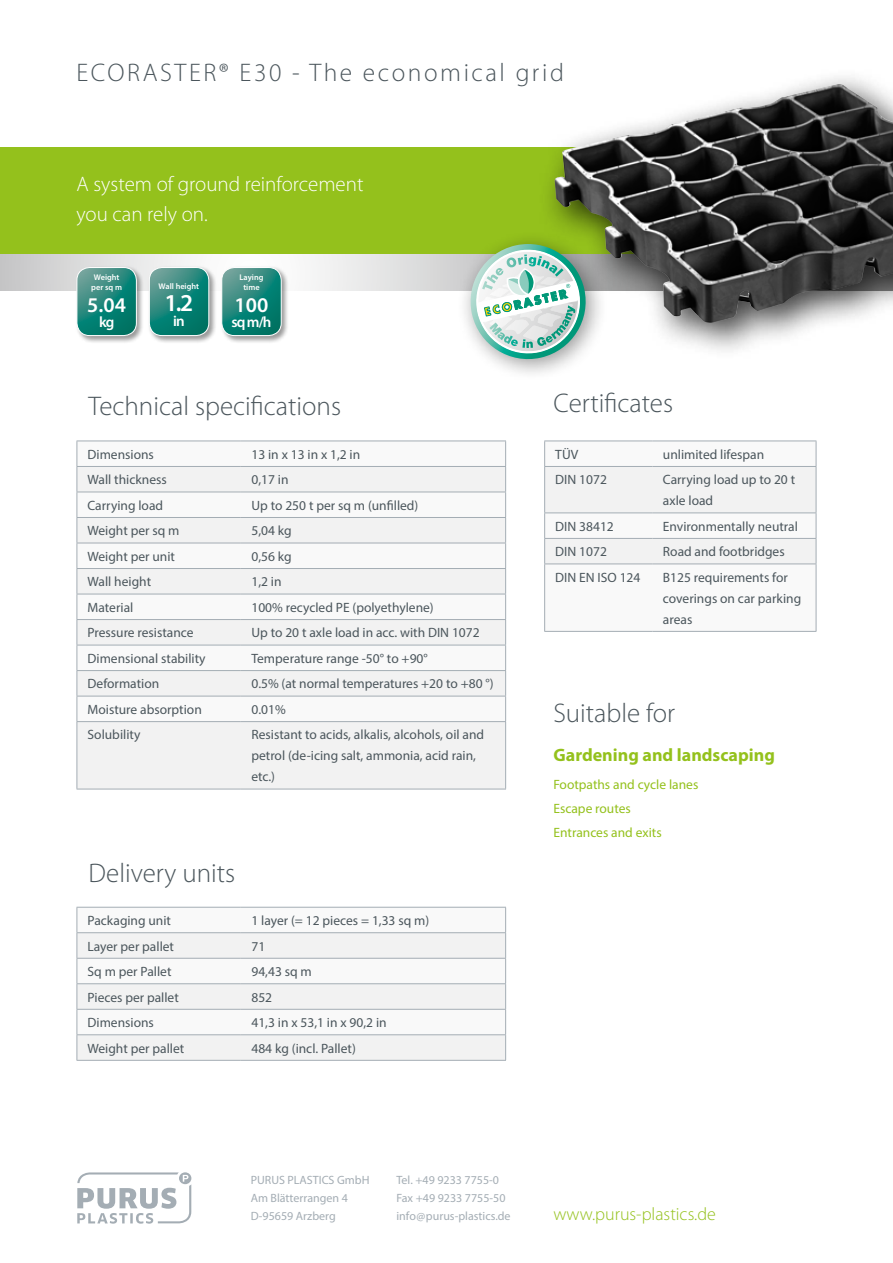
<style>
.page{position:relative;width:893px;height:1263px;background:#fff}
.page>*{position:absolute;margin:0;border:0;box-sizing:border-box;transform-origin:0 0}
.t1{font:300 27px "Myriad Pro";color:#4b565c}
.t2{font:300 25.5px "Myriad Pro";letter-spacing:.1em;color:#4b565c}
.t3{font:600 24.3px "Myriad Pro";color:#fff}
.t4{font:300 21px/30px "Myriad Pro";color:#fff}
.t5{font:600 21px "Myriad Pro";color:#fff}
.t6{font:700 18px "Myriad Pro";color:#94c11c}
.t7{font:300 18px "Myriad Pro";color:#94c11c}
.t8{font:600 15px "Myriad Pro";color:#fff}
.t9{font:13.5px/21px "Myriad Pro";color:#4b565c}
.t10{font:13.5px/24px "Myriad Pro";color:#94c11c}
.t11{font:12px/18px "Myriad Pro";color:#a4adb4}
.t12{font:600 8.25px/9.8px "Myriad Pro";color:#fff;text-align:center}
</style>
<div class="page">
<svg style="left:0;top:254px;width:456px;height:36px"></svg>
<div style="left:0;top:147px;width:893px;height:107px;background:#94c11c"></div>
<svg style="left:77px;top:1172px;width:114px;height:52px"></svg>
<div style="left:538px;top:68px;width:355px;height:292px;background:#000;opacity:.75"></div>
<img style="left:554px;top:84px;width:339px;height:239px">
<div style="left:456px;top:230px;width:152px;height:152px;background:#000;opacity:.4"></div>
<svg style="left:465px;top:243px;width:126px;height:122px"></svg>
<div style="left:147px;top:265px;width:70px;height:79px;background:#000;opacity:.4"></div>
<svg style="left:149px;top:267px;width:60px;height:69px;background:#288a7e"></svg>
<div style="left:149px;top:267px;width:60px;height:69px;border:1px solid #fff;border-radius:13px"></div>
<div style="left:75px;top:265px;width:70px;height:79px;background:#000;opacity:.4"></div>
<svg style="left:77px;top:267px;width:59px;height:69px;background:#26897d"></svg>
<div style="left:77px;top:267px;width:60px;height:69px;border:1px solid #fff;border-radius:13px"></div>
<div style="left:220px;top:265px;width:69px;height:79px;background:#000;opacity:.4"></div>
<svg style="left:222px;top:267px;width:59px;height:69px;background:#27897d"></svg>
<div style="left:221px;top:267px;width:61px;height:69px;border:1px solid #fff;border-radius:13px"></div>
<div style="left:78px;top:467px;width:427px;height:322px;background:#f2f2f2"></div>
<hr style="left:77px;top:441px;width:164px;height:1px;background:#a4adb4">
<hr style="left:241px;top:441px;width:265px;height:1px;background:#a4adb4">
<hr style="left:77px;top:466px;width:164px;height:1px;background:#a4adb4">
<hr style="left:241px;top:466px;width:265px;height:1px;background:#a4adb4">
<hr style="left:77px;top:492px;width:164px;height:1px;background:#a4adb4">
<hr style="left:241px;top:492px;width:265px;height:1px;background:#a4adb4">
<hr style="left:77px;top:517px;width:164px;height:1px;background:#a4adb4">
<hr style="left:241px;top:517px;width:265px;height:1px;background:#a4adb4">
<hr style="left:77px;top:543px;width:164px;height:1px;background:#a4adb4">
<hr style="left:241px;top:543px;width:265px;height:1px;background:#a4adb4">
<hr style="left:77px;top:568px;width:164px;height:1px;background:#a4adb4">
<hr style="left:241px;top:568px;width:265px;height:1px;background:#a4adb4">
<hr style="left:77px;top:594px;width:164px;height:1px;background:#a4adb4">
<hr style="left:241px;top:594px;width:265px;height:1px;background:#a4adb4">
<hr style="left:77px;top:619px;width:164px;height:1px;background:#a4adb4">
<hr style="left:241px;top:619px;width:265px;height:1px;background:#a4adb4">
<hr style="left:77px;top:645px;width:164px;height:1px;background:#a4adb4">
<hr style="left:241px;top:645px;width:265px;height:1px;background:#a4adb4">
<hr style="left:77px;top:670px;width:164px;height:1px;background:#a4adb4">
<hr style="left:241px;top:670px;width:265px;height:1px;background:#a4adb4">
<hr style="left:77px;top:696px;width:164px;height:1px;background:#a4adb4">
<svg style="left:77px;top:441px;width:1px;height:280px"></svg>
<hr style="left:241px;top:696px;width:265px;height:1px;background:#a4adb4">
<svg style="left:505px;top:441px;width:1px;height:280px"></svg>
<hr style="left:77px;top:721px;width:164px;height:1px;background:#a4adb4">
<hr style="left:77px;top:722px;width:1px;height:67px;background:#a4adb4">
<hr style="left:241px;top:721px;width:265px;height:1px;background:#a4adb4">
<hr style="left:505px;top:722px;width:1px;height:67px;background:#a4adb4">
<hr style="left:77px;top:789px;width:164px;height:1px;background:#a4adb4">
<hr style="left:241px;top:789px;width:265px;height:1px;background:#a4adb4">
<div style="left:78px;top:933px;width:427px;height:127px;background:#f2f2f2"></div>
<hr style="left:77px;top:907px;width:164px;height:1px;background:#a4adb4">
<hr style="left:241px;top:907px;width:265px;height:1px;background:#a4adb4">
<hr style="left:77px;top:932px;width:164px;height:1px;background:#a4adb4">
<hr style="left:241px;top:932px;width:265px;height:1px;background:#a4adb4">
<hr style="left:77px;top:958px;width:164px;height:1px;background:#a4adb4">
<hr style="left:241px;top:958px;width:265px;height:1px;background:#a4adb4">
<hr style="left:77px;top:983px;width:164px;height:1px;background:#a4adb4">
<hr style="left:241px;top:983px;width:265px;height:1px;background:#a4adb4">
<hr style="left:77px;top:1009px;width:164px;height:1px;background:#a4adb4">
<hr style="left:241px;top:1009px;width:265px;height:1px;background:#a4adb4">
<hr style="left:77px;top:1034px;width:164px;height:1px;background:#a4adb4">
<svg style="left:77px;top:907px;width:1px;height:153px"></svg>
<hr style="left:241px;top:1034px;width:265px;height:1px;background:#a4adb4">
<svg style="left:505px;top:907px;width:1px;height:153px"></svg>
<hr style="left:77px;top:1060px;width:164px;height:1px;background:#a4adb4">
<hr style="left:241px;top:1060px;width:265px;height:1px;background:#a4adb4">
<svg style="left:545px;top:564px;width:271px;height:67px"></svg>
<div style="left:544px;top:441px;width:273px;height:123px;background:#f2f2f2"></div>
<hr style="left:544px;top:563px;width:108px;height:1px;background:#a4adb4">
<hr style="left:544px;top:564px;width:1px;height:67px;background:#a4adb4">
<hr style="left:652px;top:563px;width:164px;height:1px;background:#a4adb4">
<hr style="left:816px;top:564px;width:1px;height:67px;background:#a4adb4">
<hr style="left:544px;top:631px;width:108px;height:1px;background:#a4adb4">
<hr style="left:652px;top:631px;width:164px;height:1px;background:#a4adb4">
<h2 class="t2" style="left:77px;top:58px;width:489px">ECORASTER® E30 - The economical grid</h2>
<h3 class="t4" style="left:77px;top:169px;width:289px">A system of ground reinforcement you can rely on.</h3>
<p class="t12" style="left:91px;top:272px;width:32px">Weight per sq m</p>
<h3 class="t5" style="left:87px;top:291px;width:40px">5.04</h3>
<p class="t8" style="left:99px;top:312px;width:17px">kg</p>
<p class="t12" style="left:159px;top:281px;width:42px">Wall height</p>
<h3 class="t3" style="left:164px;top:287px;width:30px">1.2</h3>
<p class="t8" style="left:173px;top:311px;width:13px">in</p>
<p class="t12" style="left:240px;top:272px;width:25px">Laying time</p>
<h3 class="t5" style="left:235px;top:291px;width:35px">100</h3>
<p class="t8" style="left:232px;top:312px;width:41px">sq m/h</p>
<h1 class="t1" style="left:89px;top:390px;width:254px">Technical specifications</h1>
<p class="t9" style="left:88px;top:443px;width:68px">Dimensions</p>
<p class="t9" style="left:251px;top:443px;width:110px">13 in x 13 in x 1,2 in</p>
<p class="t9" style="left:88px;top:469px;width:81px">Wall thickness</p>
<p class="t9" style="left:251px;top:469px;width:39px">0,17 in</p>
<p class="t9" style="left:88px;top:494px;width:77px">Carrying load</p>
<p class="t9" style="left:251px;top:494px;width:168px">Up to 250 t per sq m (unfilled)</p>
<p class="t9" style="left:88px;top:520px;width:94px">Weight per sq m</p>
<p class="t9" style="left:251px;top:520px;width:42px">5,04 kg</p>
<p class="t9" style="left:88px;top:545px;width:89px">Weight per unit</p>
<p class="t9" style="left:251px;top:545px;width:42px">0,56 kg</p>
<p class="t9" style="left:88px;top:571px;width:65px">Wall height</p>
<p class="t9" style="left:251px;top:571px;width:32px">1,2 in</p>
<p class="t9" style="left:88px;top:597px;width:47px">Material</p>
<p class="t9" style="left:251px;top:597px;width:184px">100% recycled PE (polyethylene)</p>
<p class="t9" style="left:88px;top:622px;width:108px">Pressure resistance</p>
<p class="t9" style="left:251px;top:622px;width:230px">Up to 20 t axle load in acc. with DIN 1072</p>
<p class="t9" style="left:88px;top:648px;width:120px">Dimensional stability</p>
<p class="t9" style="left:251px;top:648px;width:178px">Temperature range -50° to +90°</p>
<p class="t9" style="left:88px;top:673px;width:73px">Deformation</p>
<p class="t9" style="left:251px;top:673px;width:244px">0.5% (at normal temperatures +20 to +80 °)</p>
<p class="t9" style="left:88px;top:699px;width:116px">Moisture absorption</p>
<p class="t9" style="left:251px;top:699px;width:36px">0.01%</p>
<p class="t9" style="left:88px;top:724px;width:54px">Solubility</p>
<p class="t9" style="left:251px;top:724px;width:234px">Resistant to acids, alkalis, alcohols, oil and petrol (de-icing salt, ammonia, acid rain, etc.)</p>
<h1 class="t1" style="left:89px;top:856px;width:148px">Delivery units</h1>
<p class="t9" style="left:88px;top:910px;width:85px">Packaging unit</p>
<p class="t9" style="left:251px;top:910px;width:179px">1 layer (= 12 pieces = 1,33 sq m)</p>
<p class="t9" style="left:88px;top:935px;width:88px">Layer per pallet</p>
<p class="t9" style="left:251px;top:935px;width:15px">71</p>
<p class="t9" style="left:88px;top:961px;width:85px">Sq m per Pallet</p>
<p class="t9" style="left:251px;top:961px;width:62px">94,43 sq m</p>
<p class="t9" style="left:88px;top:986px;width:93px">Pieces per pallet</p>
<p class="t9" style="left:251px;top:986px;width:22px">852</p>
<p class="t9" style="left:88px;top:1012px;width:68px">Dimensions</p>
<p class="t9" style="left:251px;top:1012px;width:137px">41,3 in x 53,1 in x 90,2 in</p>
<p class="t9" style="left:88px;top:1037px;width:98px">Weight per pallet</p>
<p class="t9" style="left:251px;top:1037px;width:106px">484 kg (incl. Pallet)</p>
<h1 class="t1" style="left:553px;top:387px;width:121px">Certificates</h1>
<p class="t9" style="left:555px;top:443px;width:24px">TÜV</p>
<p class="t9" style="left:663px;top:443px;width:103px">unlimited lifespan</p>
<p class="t9" style="left:555px;top:469px;width:53px">DIN 1072</p>
<p class="t9" style="left:663px;top:469px;width:134px">Carrying load up to 20 t axle load</p>
<p class="t9" style="left:555px;top:515px;width:60px">DIN 38412</p>
<p class="t9" style="left:663px;top:515px;width:137px">Environmentally neutral</p>
<p class="t9" style="left:555px;top:541px;width:53px">DIN 1072</p>
<p class="t9" style="left:663px;top:541px;width:123px">Road and footbridges</p>
<p class="t9" style="left:555px;top:566px;width:87px">DIN EN ISO 124</p>
<p class="t9" style="left:663px;top:566px;width:140px">B125 requirements for coverings on car parking areas</p>
<h1 class="t1" style="left:553px;top:696px;width:123px">Suitable for</h1>
<h3 class="t6" style="left:553px;top:743px;width:223px">Gardening and landscaping</h3>
<p class="t10" style="left:553px;top:772px;width:146px">Footpaths and cycle lanes<br>Escape routes<br>Entrances and exits</p>
<p class="t11" style="left:251px;top:1171px;width:120px">PURUS PLASTICS GmbH<br>Am Blätterrangen 4<br>D-95659 Arzberg</p>
<p class="t11" style="left:396px;top:1171px;width:116px">Tel. +49 9233 7755-0<br>Fax +49 9233 7755-50 info@purus-plastics.de</p>
<h3 class="t7" style="left:553px;top:1203px;width:164px">www.purus-plastics.de</h3>
</div>
